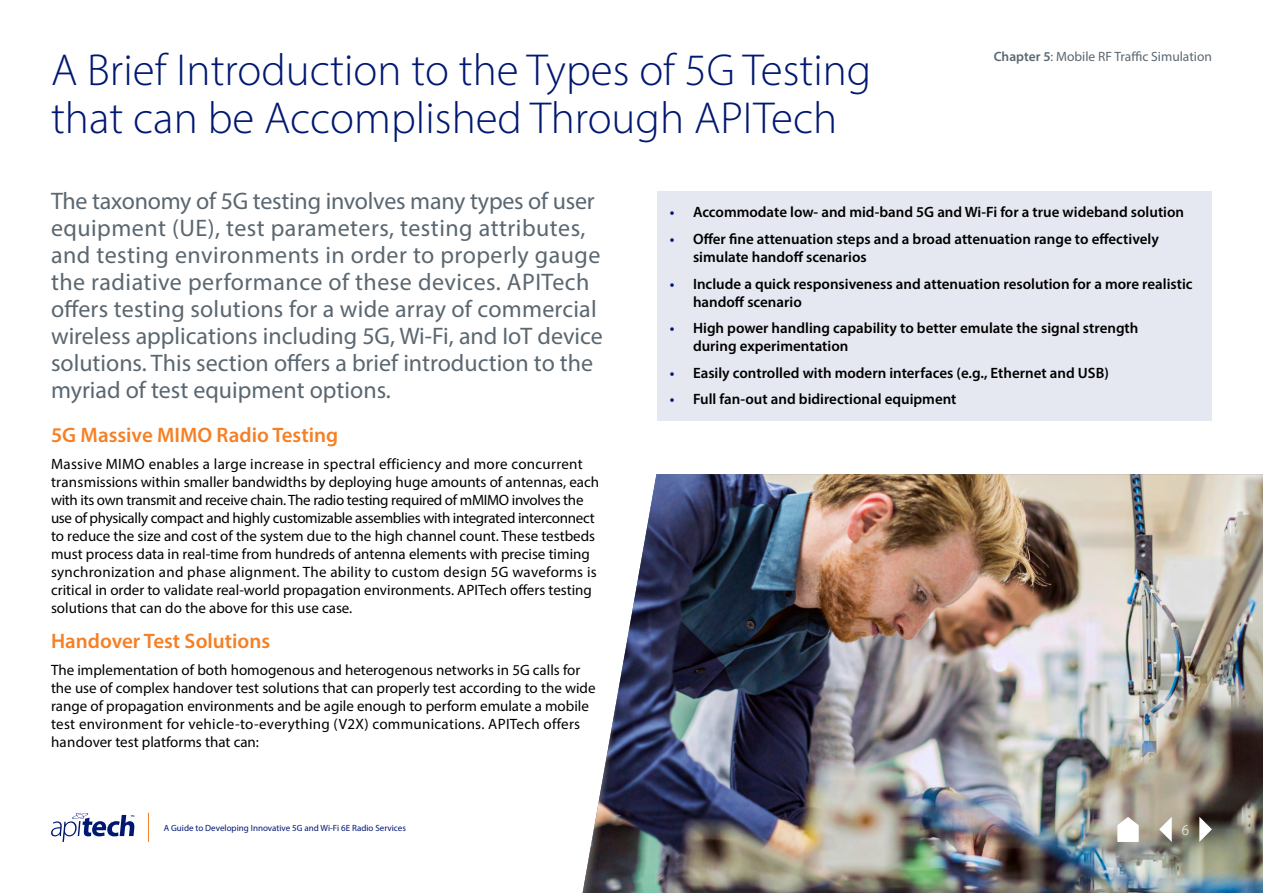
<style>
.page{position:relative;width:1263px;height:893px;background:#fff}
.page>*{position:absolute;margin:0;border:0;box-sizing:border-box;transform-origin:0 0}
.t1{font:300 45px/48px "Myriad Pro";color:#001871}
.t2{font:24px/27px "Myriad Pro";letter-spacing:.005em;color:#5b6770}
.t3{font:600 21px "Myriad Pro";color:#f58025}
.t4{font:15px/18px "Myriad Pro";color:#000}
.t5{font:600 15px/18px "Myriad Pro";color:#000}
.t6{font:300 15px "Myriad Pro";color:#fff}
.t7{font:13.5px "Myriad Pro";color:#5b6770}
.t8{font:9px "Myriad Pro";color:#001871}
.s1{font-weight:600}
.s2{color:#001871}
</style>
<div class="page">
<div style="left:657px;top:191px;width:555px;height:230px;background:#e6e8f1"></div>
<img style="left:583px;top:474px;width:680px;height:419px">
<svg style="left:1199px;top:817px;width:13px;height:25px"></svg>
<svg style="left:1159px;top:817px;width:13px;height:25px"></svg>
<svg style="left:1117px;top:817px;width:22px;height:25px"></svg>
<svg style="left:51px;top:812px;width:84px;height:30px"></svg>
<svg style="left:148px;top:813px;width:1px;height:29px"></svg>
<h1 class="t1" style="left:51px;top:45px;width:822px">A Brief Introduction to the Types of 5G Testing that can be Accomplished Through APITech</h1>
<p class="t7" style="left:994px;top:48px;width:220px"><span class="s1">Chapter 5</span>: Mobile RF Traffic Simulation</p>
<p class="t2" style="left:51px;top:187px;width:553px">The taxonomy of 5G testing involves many types of user equipment (UE), test parameters, testing attributes, and testing environments in order to properly gauge the radiative performance of these devices. APITech offers testing solutions for a wide array of commercial wireless applications including 5G, Wi-Fi, and IoT device solutions. This section offers a brief introduction to the myriad of test equipment options.</p>
<h3 class="t3" style="left:51px;top:422px;width:289px">5G Massive MIMO Radio Testing</h3>
<p class="t4" style="left:51px;top:455px;width:550px">Massive MIMO enables a large increase in spectral efficiency and more concurrent transmissions within smaller bandwidths by deploying huge amounts of antennas, each with its own transmit and receive chain. The radio testing required of mMIMO involves the use of physically compact and highly customizable assemblies with integrated interconnect to reduce the size and cost of the system due to the high channel count. These testbeds must process data in real-time from hundreds of antenna elements with precise timing synchronization and phase alignment. The ability to custom design 5G waveforms is critical in order to validate real-world propagation environments. APITech offers testing solutions that can do the above for this use case.</p>
<h3 class="t3" style="left:51px;top:628px;width:221px">Handover Test Solutions</h3>
<p class="t4" style="left:51px;top:661px;width:546px">The implementation of both homogenous and heterogenous networks in 5G calls for the use of complex handover test solutions that can properly test according to the wide range of propagation environments and be agile enough to perform emulate a mobile test environment for vehicle-to-everything (V2X) communications. APITech offers handover test platforms that can:</p>
<p class="t8" style="left:164px;top:822px;width:244px">A Guide to Developing Innovative 5G and Wi-Fi 6E Radio Services</p>
<p class="t5" style="left:670px;top:203px;width:516px"><span class="s2">•</span> Accommodate low- and mid-band 5G and Wi-Fi for a true wideband solution</p>
<p class="t5" style="left:693px;top:230px;width:467px;text-indent:-23px"><span class="s2">•</span> Offer fine attenuation steps and a broad attenuation range to effectively simulate handoff scenarios</p>
<p class="t5" style="left:693px;top:274px;width:501px;text-indent:-23px"><span class="s2">•</span> Include a quick responsiveness and attenuation resolution for a more realistic handoff scenario</p>
<p class="t5" style="left:693px;top:319px;width:447px;text-indent:-23px"><span class="s2">•</span> High power handling capability to better emulate the signal strength during experimentation</p>
<p class="t5" style="left:670px;top:363px;width:441px"><span class="s2">•</span> Easily controlled with modern interfaces (e.g., Ethernet and USB)</p>
<p class="t5" style="left:670px;top:390px;width:288px"><span class="s2">•</span> Full fan-out and bidirectional equipment</p>
<p class="t6" style="left:1182px;top:821px;width:9px">6</p>
</div>
